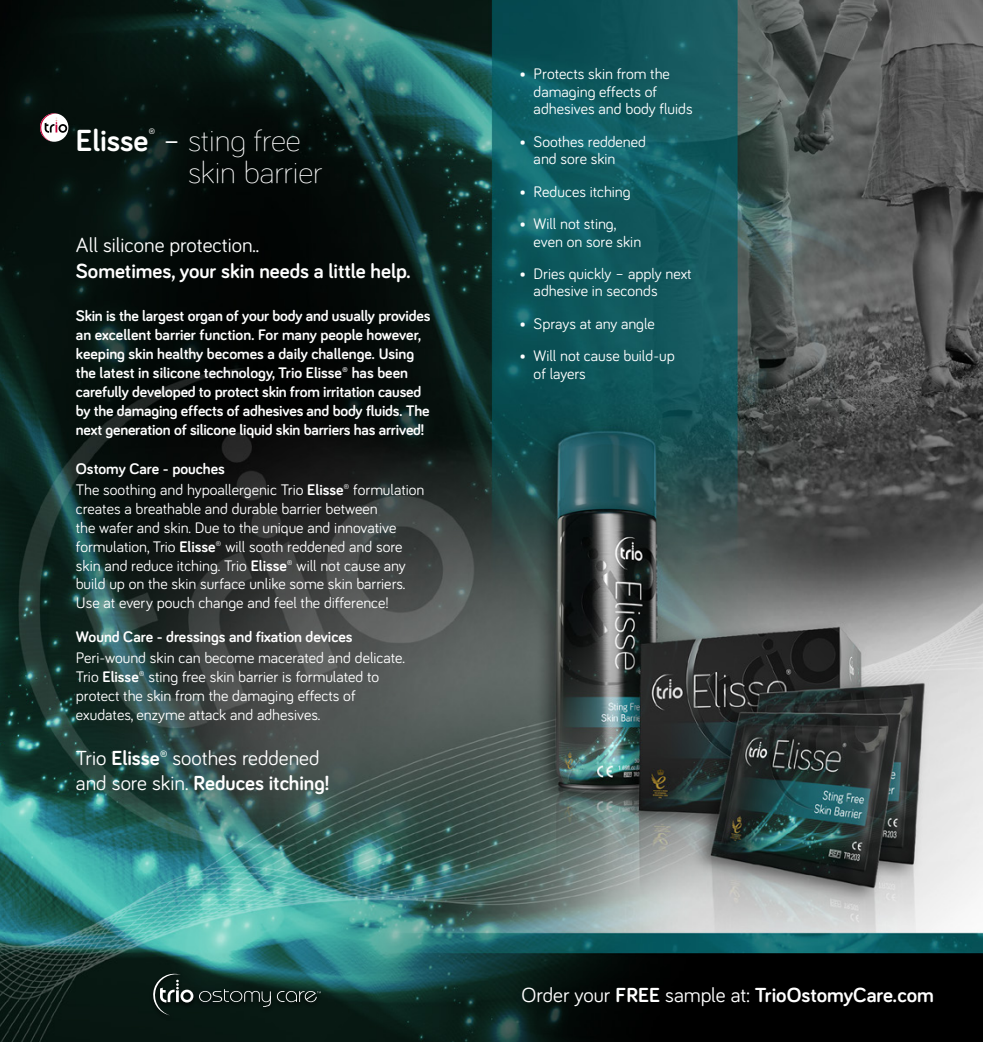
<style>
.page{position:relative;width:983px;height:1042px;background:#fff}
.page>*{position:absolute;margin:0;border:0;box-sizing:border-box;transform-origin:0 0}
.t1{font:300 31.5px/31.5px "Bariol";color:#fff}
.t2{font:21px/25.2px "Bariol";color:#fff}
.t3{font:700 21px "Bariol";color:#fff}
.t4{font:15.75px/18.9px "Bariol";color:#fff}
.t5{font:700 15.75px/18.9px "Bariol";letter-spacing:-.01em;color:#fff}
.s1{font-weight:700}
.s2{font-weight:400}
</style>
<div class="page">
<img style="left:0;top:0;width:982px;height:1042px">
<svg style="left:40px;top:113px;width:28px;height:29px"></svg>
<svg style="left:38px;top:112px;width:29px;height:29px"></svg>
<div style="left:149px;top:972px;width:175px;height:49px;background:#000;opacity:.9"></div>
<svg style="left:277px;top:991px;width:44px;height:11px"></svg>
<svg style="left:199px;top:989px;width:72px;height:18px"></svg>
<svg style="left:151px;top:972px;width:42px;height:43px;background:#303c38"></svg>
<h1 class="t1" style="left:188px;top:123px;width:135px;text-indent:-112px"><span class="s1">Elisse</span><sup>®</sup> <span class="s2">–</span> sting free skin barrier</h1>
<h2 class="t2" style="left:76px;top:232px;width:185px">All silicone protection..</h2>
<h2 class="t3" style="left:76px;top:256px;width:336px">Sometimes, your skin needs a little help.</h2>
<p class="t5" style="left:76px;top:306px;width:356px">Skin is the largest organ of your body and usually provides an excellent barrier function. For many people however, keeping skin healthy becomes a daily challenge. Using the latest in silicone technology, Trio Elisse® has been carefully developed to protect skin from irritation caused by the damaging effects of adhesives and body fluids. The next generation of silicone liquid skin barriers has arrived!</p>
<p class="t4" style="left:76px;top:457px;width:350px;line-height:21.3px"><span class="s1">Ostomy Care - pouches<br></span>The soothing and hypoallergenic Trio <span class="s1">Elisse</span>® formulation</p>
<p class="t4" style="left:76px;top:498px;width:331px">creates a breathable and durable barrier between<br>the wafer and skin. Due to the unique and innovative formulation, Trio <span class="s1">Elisse</span>® will sooth reddened and sore skin and reduce itching. Trio <span class="s1">Elisse</span>® will not cause any build up on the skin surface unlike some skin barriers.<br>Use at every pouch change and feel the difference!</p>
<p class="t5" style="left:76px;top:627px;width:278px">Wound Care - dressings and fixation devices</p>
<p class="t4" style="left:76px;top:648px;width:330px">Peri-wound skin can become macerated and delicate.<br>Trio <span class="s1">Elisse</span>® sting free skin barrier is formulated to protect the skin from the damaging effects of exudates, enzyme attack and adhesives.</p>
<h2 class="t2" style="left:76px;top:744px;width:255px">Trio <span class="s1">Elisse</span>® soothes reddened and sore skin. <span class="s1">Reduces itching!</span></h2>
<p class="t4" style="left:533px;top:65px;width:161px;line-height:17.5px;text-indent:-14px">• Protects skin from the damaging effects of adhesives and body fluids</p>
<p class="t4" style="left:533px;top:132px;width:114px;line-height:17.5px;text-indent:-14px">• Soothes reddened and sore skin</p>
<p class="t4" style="left:519px;top:181px;width:113px">• Reduces itching</p>
<p class="t4" style="left:533px;top:214px;width:109px;line-height:17.5px;text-indent:-14px">• Will not sting, even on sore skin</p>
<p class="t4" style="left:533px;top:264px;width:159px;line-height:17.5px;text-indent:-14px">• Dries quickly – apply next adhesive in seconds</p>
<p class="t4" style="left:519px;top:313px;width:137px">• Sprays at any angle</p>
<p class="t4" style="left:533px;top:346px;width:142px;line-height:17.5px;text-indent:-14px">• Will not cause build-up of layers</p>
<h2 class="t3" style="left:521px;top:981px;width:414px"><span class="s2">Order your</span> FREE <span class="s2">sample at:</span> TrioOstomyCare.com</h2>
</div>
